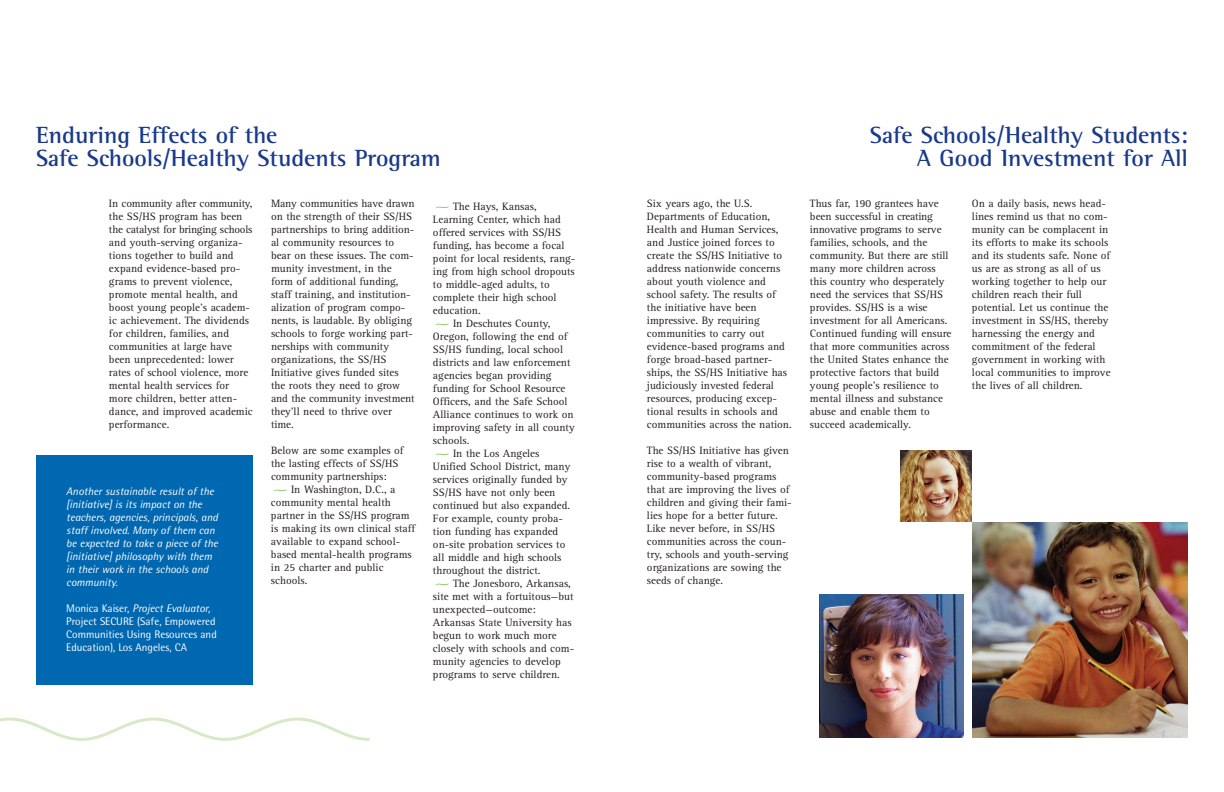
<style>
.page{position:relative;width:1224px;height:792px;background:#fff}
.page>*{position:absolute;margin:0;border:0;box-sizing:border-box;transform-origin:0 0}
.t1{font:700 24px/23px "Rotis Semi Serif";color:#19398a}
.t2{font:11px/13px "Rotis Serif";color:#231f20}
.t3{font:italic 11px/13px "Rotis Semi Sans";color:#fff}
.t4{font:11px/13px "Rotis Semi Sans";color:#fff}
.s1{font-family:"OPTI Dianna Script Bold Agency";font-size:15px;color:#7bc142}
.s2{font-style:italic}
</style>
<div class="page">
<div style="left:36px;top:455px;width:217px;height:230px;background:#0067b1"></div>
<svg style="left:0;top:718px;width:370px;height:23px"></svg>
<img style="left:820px;top:594px;width:144px;height:144px">
<img style="left:900px;top:450px;width:72px;height:72px">
<img style="left:972px;top:522px;width:216px;height:216px">
<h1 class="t1" style="left:36px;top:125px;width:406px">Enduring Effects of the<br>Safe Schools/Healthy Students Program</h1>
<h1 class="t1" style="left:870px;top:125px;width:320px;text-align:right">Safe Schools/Healthy Students:<br>A Good Investment for All</h1>
<p class="t2" style="left:109px;top:197px;width:145px">In community after community, the SS/HS program has been the catalyst for bringing schools and youth-serving organiza&shy;tions together to build and expand evidence-based pro&shy;grams to prevent violence, promote mental health, and boost young people’s academ&shy;ic achievement. The dividends for children, families, and communities at large have been unprecedented: lower rates of school violence, more mental health services for more children, better atten&shy;dance, and improved academic performance.</p>
<p class="t2" style="left:271px;top:197px;width:145px">Many communities have drawn on the strength of their SS/HS partnerships to bring addition&shy;al community resources to bear on these issues. The com&shy;munity investment, in the form of additional funding, staff training, and institution&shy;alization of program compo&shy;nents, is laudable. By obliging schools to forge working part&shy;nerships with community organizations, the SS/HS<br>Initiative gives funded sites the roots they need to grow and the community investment they’ll need to thrive over time.</p>
<p class="t2" style="left:271px;top:444px;width:146px">Below are some examples of the lasting effects of SS/HS community partnerships: <span class="s1">˜</span>In Washington, D.C., a community mental health partner in the SS/HS program is making its own clinical staff available to expand school&shy;based mental-health programs in 25 charter and public schools.</p>
<p class="t2" style="left:810px;top:197px;width:143px">Thus far, 190 grantees have been successful in creating innovative programs to serve families, schools, and the community. But there are still many more children across this country who desperately need the services that SS/HS provides. SS/HS is a wise investment for all Americans.<br>Continued funding will ensure that more communities across the United States enhance the protective factors that build young people’s resilience to mental illness and substance abuse and enable them to succeed academically.</p>
<p class="t2" style="left:972px;top:197px;width:140px">On a daily basis, news head&shy;lines remind us that no com&shy;munity can be complacent in its efforts to make its schools and its students safe. None of us are as strong as all of us working together to help our children reach their full potential. Let us continue the investment in SS/HS, thereby harnessing the energy and commitment of the federal government in working with local communities to improve the lives of all children.</p>
<p class="t2" style="left:433px;top:201px;width:144px"><span class="s1">˜</span> The Hays, Kansas,<br>Learning Center, which had offered services with SS/HS funding, has become a focal point for local residents, rang&shy;ing from high school dropouts to middle-aged adults, to complete their high school education.<br><span class="s1">˜</span>In Deschutes County,<br>Oregon, following the end of<br>SS/HS funding, local school districts and law enforcement agencies began providing funding for School Resource<br>Officers, and the Safe School<br>Alliance continues to work on improving safety in all county schools.<br><span class="s1">˜</span>In the Los Angeles<br>Unified School District, many services originally funded by<br>SS/HS have not only been continued but also expanded.<br>For example, county proba&shy;tion funding has expanded on-site probation services to all middle and high schools throughout the district.<br><span class="s1">˜</span> The Jonesboro, Arkansas, site met with a fortuitous—but unexpected—outcome:<br>Arkansas State University has begun to work much more closely with schools and com&shy;munity agencies to develop programs to serve children.</p>
<p class="t2" style="left:647px;top:197px;width:146px">Six years ago, the U.S.<br>Departments of Education,<br>Health and Human Services, and Justice joined forces to create the SS/HS Initiative to address nationwide concerns about youth violence and school safety. The results of the initiative have been impressive. By requiring communities to carry out evidence-based programs and forge broad-based partner&shy;ships, the SS/HS Initiative has judiciously invested federal resources, producing excep&shy;tional results in schools and communities across the nation.</p>
<p class="t2" style="left:647px;top:444px;width:146px">The SS/HS Initiative has given rise to a wealth of vibrant, community-based programs that are improving the lives of children and giving their fami&shy;lies hope for a better future.<br>Like never before, in SS/HS communities across the coun&shy;try, schools and youth-serving organizations are sowing the seeds of change.</p>
<p class="t3" style="left:66px;top:486px;width:153px">Another sustainable result of the [initiative] is its impact on the teachers, agencies, principals, and staff involved. Many of them can be expected to take a piece of the [initiative] philosophy with them in their work in the schools and community.</p>
<p class="t4" style="left:66px;top:603px;width:152px">Monica Kaiser, <span class="s2">Project Evaluator,<br></span>Project SECURE (Safe, Empowered<br>Communities Using Resources and<br>Education), Los Angeles, CA</p>
</div>
